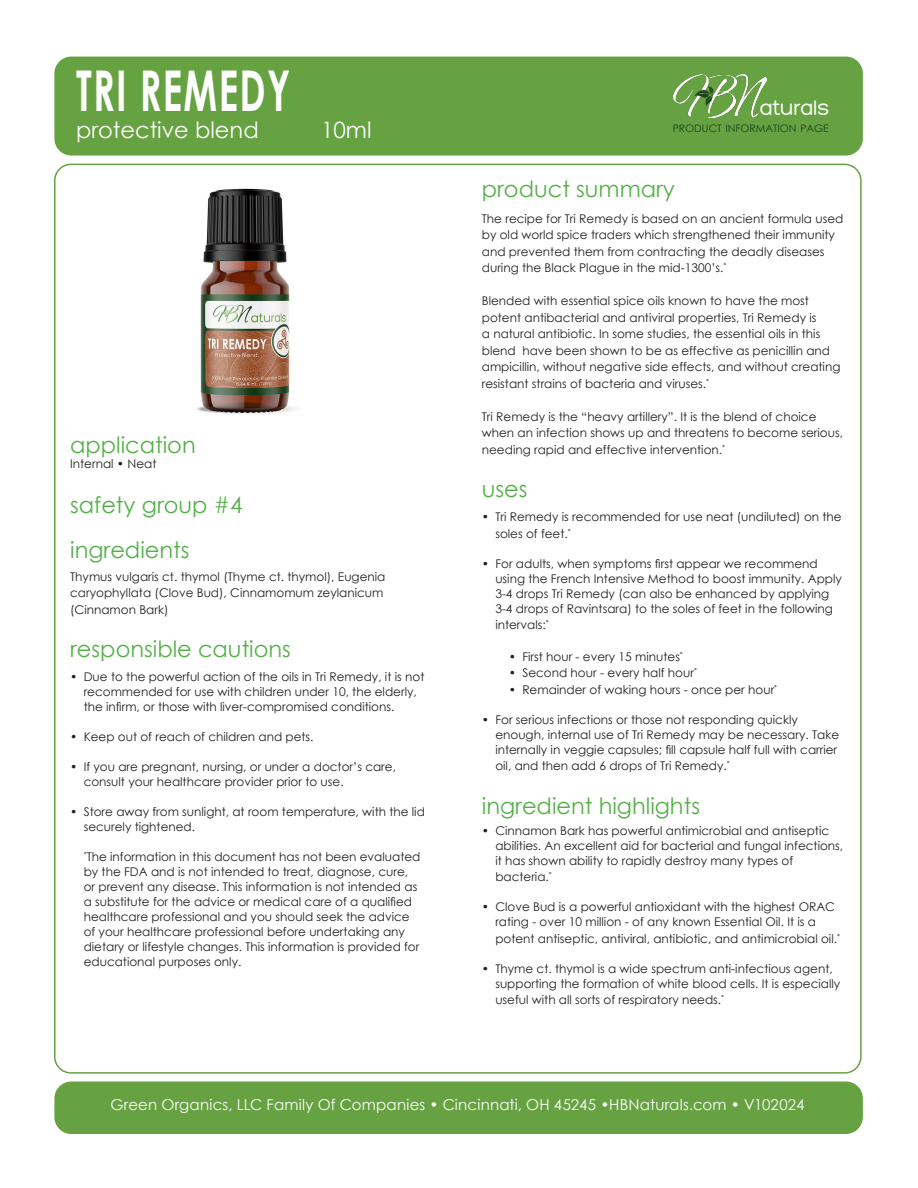
<style>
.page{position:relative;width:918px;height:1188px;background:#fff}
.page>*{position:absolute;margin:0;border:0;box-sizing:border-box;transform-origin:0 0}
.t1{font:700 56.25px "Century Gothic";letter-spacing:.035em;color:#fff;scale:.67 1}
.t2{font:22.5px/45px "Century Gothic";color:#53b047}
.t3{font:22.5px "Century Gothic";color:#fff}
.t4{font:22.5px "Traffolight";color:#fff}
.Paragraph_Style{font:15px "Century Gothic";letter-spacing:.015em;color:#fff}
.t5{font:12px/15px "Century Gothic";color:#1f2020}
.t6{font:10.35px "Century Gothic";color:#17431f}
</style>
<div class="page">
<div style="left:55px;top:57px;width:807px;height:98px;background:#67a242;border-radius:16px"></div>
<div style="left:54px;top:57px;width:809px;height:99px;border:2px solid #67a242;border-radius:16px"></div>
<img style="left:673px;top:75px;width:93px;height:42px">
<div style="left:55px;top:1082px;width:807px;height:51px;background:#67a242;border-radius:16px"></div>
<div style="left:54px;top:1082px;width:809px;height:52px;border:2px solid #67a242;border-radius:16px"></div>
<img style="left:196px;top:188px;width:99px;height:226px">
<p class="t1" style="left:76px;top:48px;width:321px">TRI REMEDY</p>
<p class="t3" style="left:76px;top:114px;width:184px">protective blend</p>
<p class="t3" style="left:321px;top:114px;width:52px">10ml</p>
<p class="t2" style="left:70px;top:422px;width:127px">application</p>
<p class="t5" style="left:70px;top:456px;width:88px">Internal • Neat</p>
<p class="t2" style="left:70px;top:482px;width:174px">safety group #4 ingredients</p>
<p class="t5" style="left:70px;top:568px;width:317px;line-height:16.5px">Thymus vulgaris ct. thymol (Thyme ct. thymol), Eugenia caryophyllata (Clove Bud), Cinnamomum zeylanicum (Cinnamon Bark)</p>
<p class="t2" style="left:70px;top:626px;width:222px">responsible cautions</p>
<p class="t5" style="left:84px;top:669px;width:342px;text-indent:-14px">• Due to the powerful action of the oils in Tri Remedy, it is not recommended for use with children under 10, the elderly, the infirm, or those with liver-compromised conditions.</p>
<p class="t5" style="left:70px;top:729px;width:245px">• Keep out of reach of children and pets.</p>
<p class="t5" style="left:84px;top:759px;width:314px;text-indent:-14px">• If you are pregnant, nursing, or under a doctor’s care, consult your healthcare provider prior to use.</p>
<p class="t5" style="left:84px;top:804px;width:343px;text-indent:-14px">• Store away from sunlight, at room temperature, with the lid securely tightened.</p>
<p class="t5" style="left:84px;top:849px;width:338px"><sup>*</sup>The information in this document has not been evaluated by the FDA and is not intended to treat, diagnose, cure, or prevent any disease. This information is not intended as a substitute for the advice or medical care of a qualified healthcare professional and you should seek the advice of your healthcare professional before undertaking any dietary or lifestyle changes. This information is provided for educational purposes only.</p>
<p class="t4" style="left:760px;top:99px;width:71px">aturals</p>
<p class="t6" style="left:673px;top:121px;width:157px">PRODUCT INFORMATION PAGE</p>
<p class="t2" style="left:482px;top:166px;width:195px">product summary</p>
<p class="t5" style="left:482px;top:210px;width:363px;line-height:16.5px">The recipe for Tri Remedy is based on an ancient formula used by old world spice traders which strengthened their immunity and prevented them from contracting the deadly diseases during the Black Plague in the mid-1300’s.<sup>*</sup></p>
<p class="t5" style="left:482px;top:292px;width:360px;line-height:16.5px">Blended with essential spice oils known to have the most potent antibacterial and antiviral properties, Tri Remedy is<br>a natural antibiotic. In some studies, the essential oils in this blend have been shown to be as effective as penicillin and ampicillin, without negative side effects, and without creating resistant strains of bacteria and viruses.<sup>*</sup></p>
<p class="t5" style="left:482px;top:408px;width:363px;line-height:16.5px">Tri Remedy is the “heavy artillery”. It is the blend of choice when an infection shows up and threatens to become serious, needing rapid and effective intervention.<sup>*</sup></p>
<p class="t2" style="left:482px;top:466px;width:47px">uses</p>
<p class="t5" style="left:495px;top:508px;width:348px;line-height:16.5px;text-indent:-14px">• Tri Remedy is recommended for use neat (undiluted) on the soles of feet.<sup>*</sup></p>
<p class="t5" style="left:495px;top:556px;width:348px;text-indent:-14px">• For adults, when symptoms first appear we recommend using the French Intensive Method to boost immunity. Apply 3-4 drops Tri Remedy (can also be enhanced by applying 3-4 drops of Ravintsara) to the soles of feet in the following</p>
<p class="t5" style="left:495px;top:617px;width:55px">intervals:<sup>*</sup></p>
<p class="t5" style="left:509px;top:649px;width:176px">• First hour - every 15 minutes<sup>*</sup></p>
<p class="t5" style="left:509px;top:665px;width:190px">• Second hour - every half hour<sup>*</sup></p>
<p class="t5" style="left:509px;top:682px;width:270px">• Remainder of waking hours - once per hour<sup>*</sup></p>
<p class="t5" style="left:495px;top:712px;width:345px;text-indent:-14px">• For serious infections or those not responding quickly enough, internal use of Tri Remedy may be necessary. Take internally in veggie capsules; fill capsule half full with carrier</p>
<p class="t5" style="left:495px;top:758px;width:236px">oil, and then add 6 drops of Tri Remedy.<sup>*</sup></p>
<p class="t2" style="left:482px;top:783px;width:220px">ingredient highlights</p>
<p class="t5" style="left:495px;top:823px;width:349px;text-indent:-14px">• Cinnamon Bark has powerful antimicrobial and antiseptic abilities. An excellent aid for bacterial and fungal infections, it has shown ability to rapidly destroy many types of</p>
<p class="t5" style="left:495px;top:869px;width:58px">bacteria.<sup>*</sup></p>
<p class="t5" style="left:482px;top:899px;width:355px;text-align:center">• Clove Bud is a powerful antioxidant with the highest ORAC rating - over 10 million - of any known Essential Oil. It is a</p>
<p class="t5" style="left:495px;top:931px;width:346px">potent antiseptic, antiviral, antibiotic, and antimicrobial oil.<sup>*</sup></p>
<p class="t5" style="left:495px;top:961px;width:347px;text-indent:-14px">• Thyme ct. thymol is a wide spectrum anti-infectious agent, supporting the formation of white blood cells. It is especially</p>
<p class="t5" style="left:495px;top:992px;width:230px">useful with all sorts of respiratory needs.<sup>*</sup></p>
<p class="Paragraph_Style" style="left:110px;top:1094px;width:696px">Green Organics, LLC Family Of Companies • Cincinnati, OH 45245 •HBNaturals.com • V102024</p>
</div>
